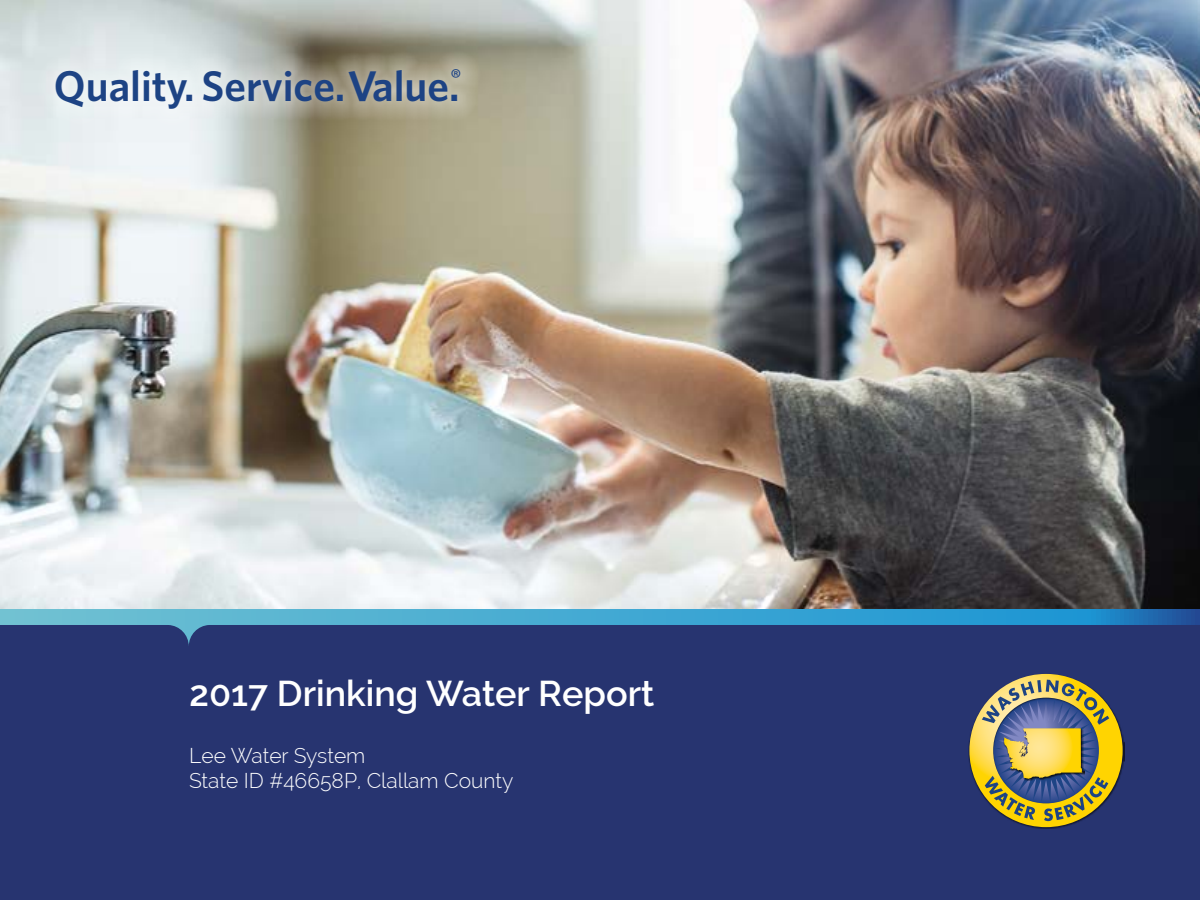
<style>
.page{position:relative;width:1200px;height:900px;background:#fff}
.page>*{position:absolute;margin:0;border:0;box-sizing:border-box;transform-origin:0 0}
.t1{font:600 43.05px "Whitney";color:#1d4384}
.t2{font:600 36px "Raleway";color:#fff}
.t3{font:300 21px/25.2px "Raleway";color:#fff}
</style>
<div class="page">
<img style="left:0;top:0;width:1200px;height:609px">
<div style="left:0;top:621px;width:1200px;height:279px;background:#273470"></div>
<svg style="left:0;top:609px;width:1200px;height:37px"></svg>
<div style="left:37px;top:50px;width:444px;height:78px;background:#fff;opacity:.5"></div>
<svg style="left:969px;top:674px;width:154px;height:153px"></svg>
<h1 class="t1" style="left:54px;top:57px;width:409px">Quality. Service. Value.<sup>®</sup></h1>
<h2 class="t2" style="left:189px;top:672px;width:467px">2017 Drinking Water Report</h2>
<p class="t3" style="left:189px;top:742px;width:326px">Lee Water System<br>State ID #46658P, Clallam County</p>
</div>
